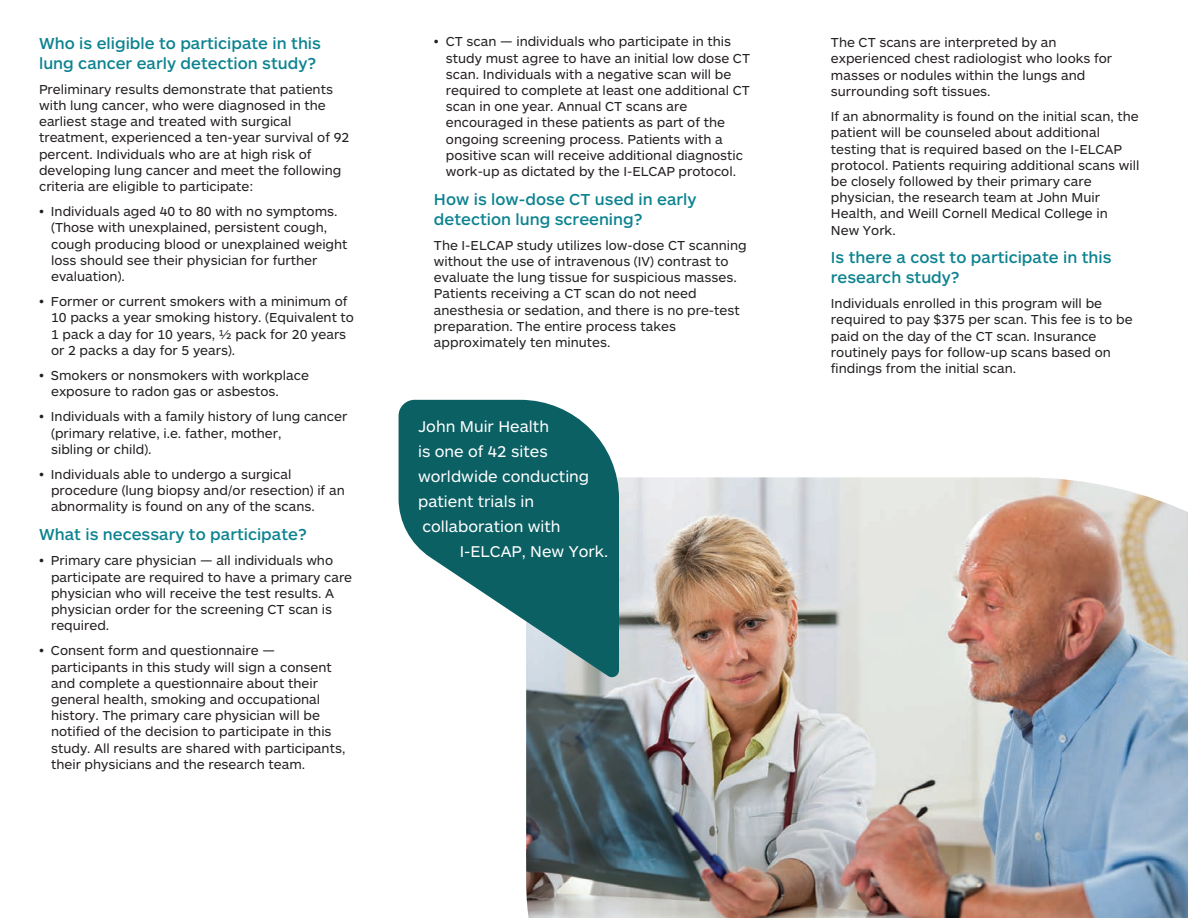
<style>
.page{position:relative;width:1188px;height:918px;background:#fff}
.page>*{position:absolute;margin:0;border:0;box-sizing:border-box;transform-origin:0 0}
.t1{font:500 16.5px/19.8px "ARS Maquette Pro";color:#0d8390}
.t2{font:16.2px/24.9px "ARS Maquette Pro";color:#fff}
.t3{font:13.5px/16.2px "ARS Maquette Pro";color:#231f20}
</style>
<div class="page">
<img style="left:526px;top:477px;width:662px;height:441px">
<svg style="left:399px;top:400px;width:220px;height:279px;fill:#0b6064"></svg>
<p class="t1" style="left:39px;top:32px;width:283px">Who is eligible to participate in this lung cancer early detection study?</p>
<p class="t3" style="left:39px;top:80px;width:312px">Preliminary results demonstrate that patients with lung cancer, who were diagnosed in the earliest stage and treated with surgical treatment, experienced a ten-year survival of 92 percent. Individuals who are at high risk of developing lung cancer and meet the following criteria are eligible to participate:</p>
<p class="t3" style="left:51px;top:203px;width:298px;text-indent:-12px">• Individuals aged 40 to 80 with no symptoms. (Those with unexplained, persistent cough, cough producing blood or unexplained weight loss should see their physician for further evaluation).</p>
<p class="t3" style="left:51px;top:293px;width:304px;text-indent:-12px">• Former or current smokers with a minimum of 10 packs a year smoking history. (Equivalent to 1 pack a day for 10 years, ½ pack for 20 years or 2 packs a day for 5 years).</p>
<p class="t3" style="left:51px;top:367px;width:259px;text-indent:-12px">• Smokers or nonsmokers with workplace exposure to radon gas or asbestos.</p>
<p class="t3" style="left:51px;top:408px;width:298px;text-indent:-12px">• Individuals with a family history of lung cancer (primary relative, i.e. father, mother,<br>sibling or child).</p>
<p class="t3" style="left:51px;top:466px;width:295px;text-indent:-12px">• Individuals able to undergo a surgical procedure (lung biopsy and/or resection) if an abnormality is found on any of the scans.</p>
<p class="t1" style="left:39px;top:524px;width:269px">What is necessary to participate?</p>
<p class="t3" style="left:51px;top:552px;width:303px;text-indent:-12px">• Primary care physician — all individuals who participate are required to have a primary care physician who will receive the test results. A physician order for the screening CT scan is required.</p>
<p class="t3" style="left:51px;top:642px;width:296px;text-indent:-12px">• Consent form and questionnaire — participants in this study will sign a consent and complete a questionnaire about their general health, smoking and occupational history. The primary care physician will be notified of the decision to participate in this study. All results are shared with participants, their physicians and the research team.</p>
<p class="t3" style="left:446px;top:33px;width:306px;text-indent:-12px">• CT scan — individuals who participate in this study must agree to have an initial low dose CT scan. Individuals with a negative scan will be required to complete at least one additional CT scan in one year. Annual CT scans are encouraged in these patients as part of the ongoing screening process. Patients with a positive scan will receive additional diagnostic work-up as dictated by the I-ELCAP protocol.</p>
<p class="t1" style="left:434px;top:188px;width:264px">How is low-dose CT used in early detection lung screening?</p>
<p class="t3" style="left:434px;top:236px;width:314px">The I-ELCAP study utilizes low-dose CT scanning without the use of intravenous (IV) contrast to evaluate the lung tissue for suspicious masses.<br>Patients receiving a CT scan do not need anesthesia or sedation, and there is no pre-test preparation. The entire process takes approximately ten minutes.</p>
<p class="t2" style="left:418px;top:413px;width:173px">John Muir Health<br>is one of 42 sites worldwide conducting patient trials in collaboration with</p>
<p class="t2" style="left:460px;top:538px;width:150px">I-ELCAP, New York.</p>
<p class="t3" style="left:831px;top:34px;width:283px">The CT scans are interpreted by an experienced chest radiologist who looks for masses or nodules within the lungs and surrounding soft tissues.</p>
<p class="t3" style="left:831px;top:108px;width:310px">If an abnormality is found on the initial scan, the patient will be counseled about additional testing that is required based on the I-ELCAP protocol. Patients requiring additional scans will be closely followed by their primary care physician, the research team at John Muir Health, and Weill Cornell Medical College in New York.</p>
<p class="t1" style="left:831px;top:247px;width:282px">Is there a cost to participate in this research study?</p>
<p class="t3" style="left:831px;top:295px;width:303px">Individuals enrolled in this program will be required to pay $375 per scan. This fee is to be paid on the day of the CT scan. Insurance routinely pays for follow-up scans based on findings from the initial scan.</p>
</div>
